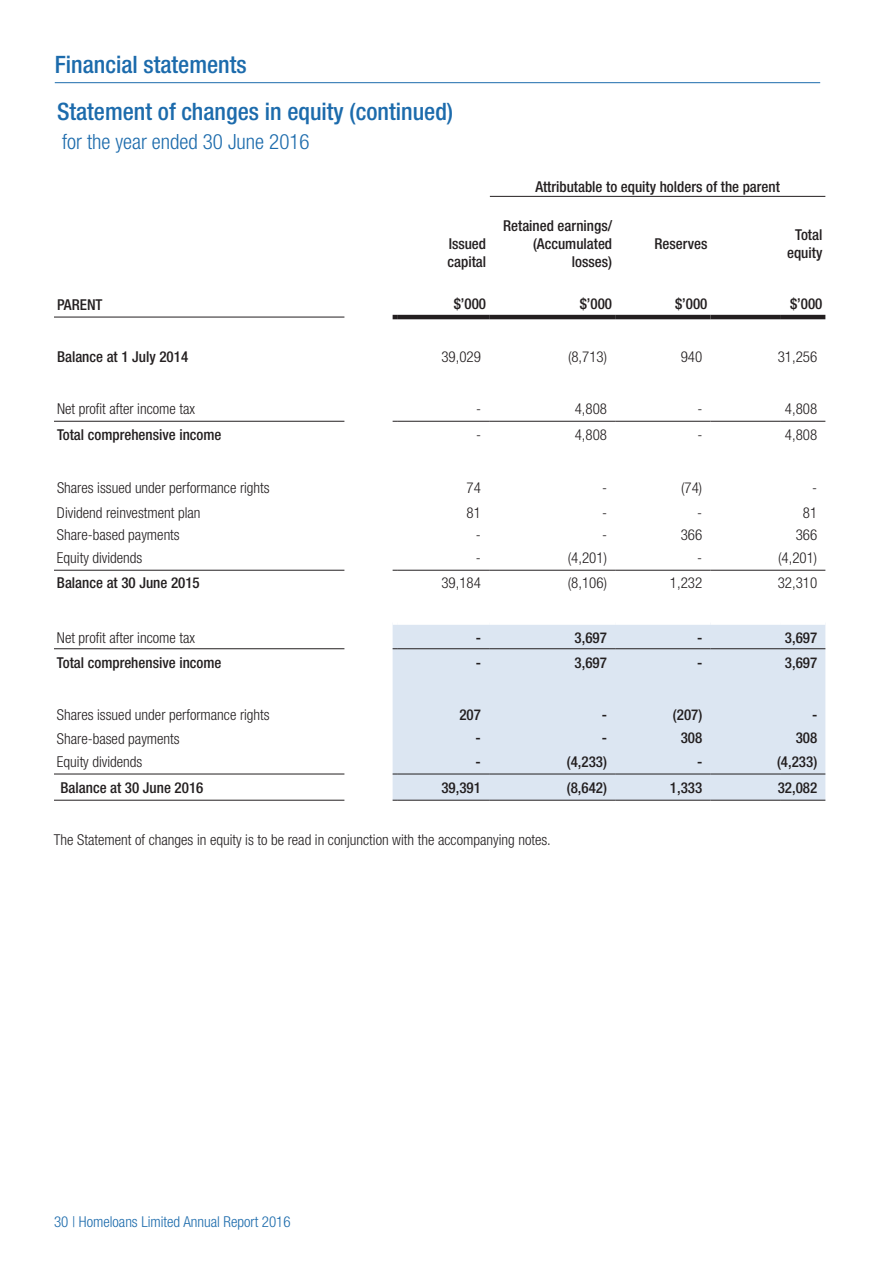
<style>
.page{position:relative;width:893px;height:1263px;background:#fff}
.page>*{position:absolute;margin:0;border:0;box-sizing:border-box;transform-origin:0 0}
.t1{font:500 condensed 24px "Helvetica Neue";color:#1c6bac}
.t2{font:300 condensed 21px "Helvetica Neue";color:#1c6bac}
.t3{font:300 condensed 15px "Helvetica Neue";color:#231f20}
.t4{font:500 condensed 15px/18px "Helvetica Neue";color:#231f20}
.t5{font:300 condensed 15px "Helvetica Neue";color:#1c6bac}
</style>
<div class="page">
<svg style="left:54px;top:314px;width:772px;height:3px"></svg>
<div style="left:393px;top:625px;width:432px;height:175px;background:#dce6f2"></div>
<hr style="left:54px;top:317px;width:290px;height:1px;background:#231f20">
<svg style="left:393px;top:315px;width:4px;height:4px"></svg>
<hr style="left:397px;top:315px;width:92px;height:4px;background:#231f20">
<hr style="left:489px;top:315px;width:126px;height:4px;background:#231f20">
<hr style="left:615px;top:315px;width:95px;height:4px;background:#231f20">
<hr style="left:710px;top:315px;width:71px;height:4px;background:#231f20">
<hr style="left:781px;top:315px;width:44px;height:4px;background:#231f20">
<hr style="left:54px;top:421px;width:290px;height:1px;background:#231f20">
<hr style="left:397px;top:421px;width:92px;height:1px;background:#231f20">
<hr style="left:489px;top:421px;width:126px;height:1px;background:#231f20">
<hr style="left:615px;top:421px;width:95px;height:1px;background:#231f20">
<hr style="left:710px;top:421px;width:71px;height:1px;background:#231f20">
<hr style="left:781px;top:421px;width:44px;height:1px;background:#231f20">
<hr style="left:54px;top:570px;width:290px;height:1px;background:#231f20">
<hr style="left:397px;top:570px;width:92px;height:1px;background:#231f20">
<hr style="left:489px;top:570px;width:126px;height:1px;background:#231f20">
<hr style="left:615px;top:570px;width:95px;height:1px;background:#231f20">
<hr style="left:710px;top:570px;width:71px;height:1px;background:#231f20">
<hr style="left:781px;top:570px;width:44px;height:1px;background:#231f20">
<hr style="left:54px;top:648px;width:290px;height:1px;background:#231f20">
<hr style="left:397px;top:648px;width:92px;height:1px;background:#231f20">
<hr style="left:489px;top:648px;width:126px;height:1px;background:#231f20">
<hr style="left:615px;top:648px;width:95px;height:1px;background:#231f20">
<hr style="left:710px;top:648px;width:71px;height:1px;background:#231f20">
<hr style="left:781px;top:648px;width:44px;height:1px;background:#231f20">
<hr style="left:54px;top:774px;width:290px;height:1px;background:#231f20">
<hr style="left:54px;top:800px;width:290px;height:1px;background:#231f20">
<hr style="left:397px;top:774px;width:92px;height:1px;background:#231f20">
<hr style="left:489px;top:774px;width:126px;height:1px;background:#231f20">
<hr style="left:615px;top:774px;width:95px;height:1px;background:#231f20">
<hr style="left:710px;top:774px;width:71px;height:1px;background:#231f20">
<hr style="left:781px;top:774px;width:44px;height:1px;background:#231f20">
<hr style="left:397px;top:800px;width:92px;height:1px;background:#231f20">
<hr style="left:489px;top:800px;width:126px;height:1px;background:#231f20">
<hr style="left:615px;top:800px;width:95px;height:1px;background:#231f20">
<hr style="left:710px;top:800px;width:71px;height:1px;background:#231f20">
<hr style="left:781px;top:800px;width:44px;height:1px;background:#231f20">
<hr style="left:490px;top:196px;width:335px;height:1px;background:#231f20">
<hr style="left:55px;top:82px;width:765px;height:1px;background:#1c6bac">
<h1 class="t1" style="left:55px;top:50px;width:193px">Financial statements</h1>
<h1 class="t1" style="left:57px;top:97px;width:398px">Statement of changes in equity (continued)</h1>
<h2 class="t2" style="left:62px;top:129px;width:249px">for the year ended 30 June 2016</h2>
<p class="t4" style="left:448px;top:235px;width:40px">Issued capital</p>
<p class="t4" style="left:535px;top:178px;width:246px">Attributable to equity holders of the parent</p>
<p class="t4" style="left:503px;top:217px;width:110px;text-align:right">Retained earnings/ (Accumulated losses)</p>
<p class="t4" style="left:654px;top:235px;width:55px">Reserves</p>
<p class="t4" style="left:787px;top:226px;width:37px;text-align:center">Total equity</p>
<p class="t4" style="left:57px;top:295px;width:47px">PARENT</p>
<p class="t4" style="left:454px;top:294px;width:34px">$’000</p>
<p class="t4" style="left:580px;top:294px;width:34px">$’000</p>
<p class="t4" style="left:675px;top:294px;width:34px">$’000</p>
<p class="t4" style="left:790px;top:294px;width:34px">$’000</p>
<p class="t4" style="left:57px;top:347px;width:133px">Balance at 1 July 2014</p>
<p class="t3" style="left:441px;top:348px;width:41px">39,029</p>
<p class="t3" style="left:568px;top:348px;width:41px">(8,713)</p>
<p class="t3" style="left:681px;top:348px;width:23px">940</p>
<p class="t3" style="left:778px;top:348px;width:41px">31,256</p>
<p class="t3" style="left:57px;top:400px;width:140px">Net profit after income tax</p>
<p class="t3" style="left:476px;top:400px;width:6px">-</p>
<p class="t3" style="left:575px;top:400px;width:34px">4,808</p>
<p class="t3" style="left:697px;top:400px;width:6px">-</p>
<p class="t3" style="left:785px;top:400px;width:34px">4,808</p>
<p class="t4" style="left:57px;top:426px;width:166px">Total comprehensive income</p>
<p class="t3" style="left:476px;top:426px;width:6px">-</p>
<p class="t3" style="left:575px;top:426px;width:34px">4,808</p>
<p class="t3" style="left:697px;top:426px;width:6px">-</p>
<p class="t3" style="left:785px;top:426px;width:34px">4,808</p>
<p class="t3" style="left:57px;top:479px;width:214px">Shares issued under performance rights</p>
<p class="t3" style="left:467px;top:479px;width:16px">74</p>
<p class="t3" style="left:602px;top:479px;width:6px">-</p>
<p class="t3" style="left:681px;top:479px;width:23px">(74)</p>
<p class="t3" style="left:812px;top:479px;width:6px">-</p>
<p class="t3" style="left:57px;top:504px;width:145px">Dividend reinvestment plan</p>
<p class="t3" style="left:467px;top:504px;width:16px">81</p>
<p class="t3" style="left:602px;top:504px;width:6px">-</p>
<p class="t3" style="left:697px;top:504px;width:6px">-</p>
<p class="t3" style="left:803px;top:504px;width:16px">81</p>
<p class="t3" style="left:57px;top:526px;width:124px">Share-based payments</p>
<p class="t3" style="left:476px;top:526px;width:6px">-</p>
<p class="t3" style="left:602px;top:526px;width:6px">-</p>
<p class="t3" style="left:681px;top:526px;width:23px">366</p>
<p class="t3" style="left:796px;top:526px;width:23px">366</p>
<p class="t3" style="left:57px;top:549px;width:87px">Equity dividends</p>
<p class="t3" style="left:476px;top:549px;width:6px">-</p>
<p class="t3" style="left:568px;top:549px;width:41px">(4,201)</p>
<p class="t3" style="left:697px;top:549px;width:6px">-</p>
<p class="t3" style="left:778px;top:549px;width:41px">(4,201)</p>
<p class="t4" style="left:57px;top:574px;width:144px">Balance at 30 June 2015</p>
<p class="t3" style="left:441px;top:574px;width:41px">39,184</p>
<p class="t3" style="left:568px;top:574px;width:41px">(8,106)</p>
<p class="t3" style="left:670px;top:574px;width:34px">1,232</p>
<p class="t3" style="left:778px;top:574px;width:41px">32,310</p>
<p class="t3" style="left:57px;top:629px;width:140px">Net profit after income tax</p>
<p class="t4" style="left:476px;top:628px;width:7px">-</p>
<p class="t4" style="left:575px;top:628px;width:34px">3,697</p>
<p class="t4" style="left:697px;top:628px;width:7px">-</p>
<p class="t4" style="left:785px;top:628px;width:34px">3,697</p>
<p class="t4" style="left:57px;top:653px;width:166px">Total comprehensive income</p>
<p class="t4" style="left:476px;top:653px;width:7px">-</p>
<p class="t4" style="left:575px;top:653px;width:34px">3,697</p>
<p class="t4" style="left:697px;top:653px;width:7px">-</p>
<p class="t4" style="left:785px;top:653px;width:34px">3,697</p>
<p class="t3" style="left:57px;top:706px;width:214px">Shares issued under performance rights</p>
<p class="t4" style="left:459px;top:705px;width:23px">207</p>
<p class="t4" style="left:602px;top:705px;width:7px">-</p>
<p class="t4" style="left:673px;top:705px;width:31px">(207)</p>
<p class="t4" style="left:812px;top:705px;width:7px">-</p>
<p class="t3" style="left:57px;top:730px;width:124px">Share-based payments</p>
<p class="t4" style="left:476px;top:729px;width:7px">-</p>
<p class="t4" style="left:602px;top:729px;width:7px">-</p>
<p class="t4" style="left:681px;top:729px;width:23px">308</p>
<p class="t4" style="left:796px;top:729px;width:23px">308</p>
<p class="t3" style="left:57px;top:753px;width:87px">Equity dividends</p>
<p class="t4" style="left:476px;top:752px;width:7px">-</p>
<p class="t4" style="left:567px;top:752px;width:42px">(4,233)</p>
<p class="t4" style="left:697px;top:752px;width:7px">-</p>
<p class="t4" style="left:777px;top:752px;width:42px">(4,233)</p>
<p class="t4" style="left:61px;top:778px;width:144px">Balance at 30 June 2016</p>
<p class="t4" style="left:441px;top:778px;width:41px">39,391</p>
<p class="t4" style="left:567px;top:778px;width:42px">(8,642)</p>
<p class="t4" style="left:670px;top:778px;width:34px">1,333</p>
<p class="t4" style="left:778px;top:778px;width:41px">32,082</p>
<p class="t3" style="left:54px;top:831px;width:498px">The Statement of changes in equity is to be read in conjunction with the accompanying notes.</p>
<p class="t5" style="left:54px;top:1213px;width:238px">30 | Homeloans Limited Annual Report 2016</p>
</div>
